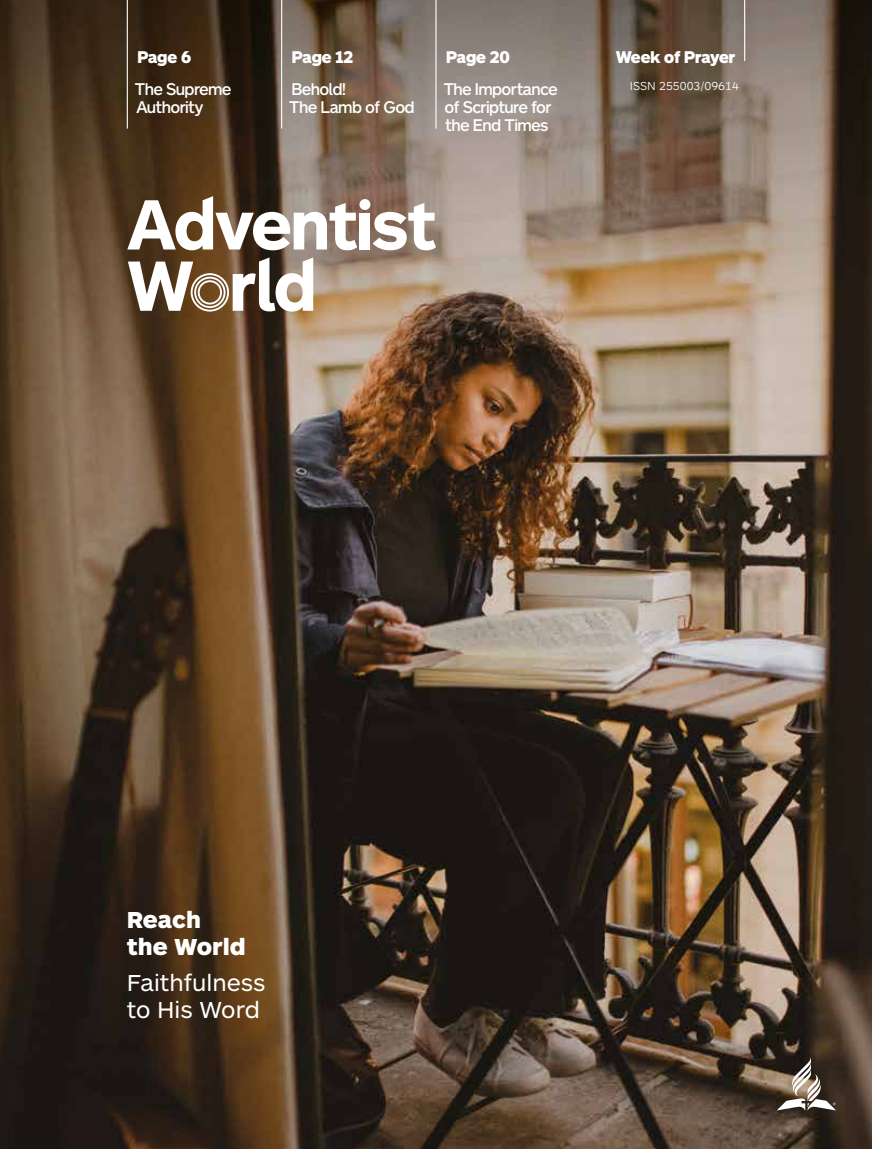
<style>
.page{position:relative;width:872px;height:1149px;background:#fff}
.page>*{position:absolute;margin:0;border:0;box-sizing:border-box;transform-origin:0 0}
.t1{font:24px/27px "ARS Maquette Pro";color:#fff}
.t2{font:900 24px/27px "ARS Maquette Pro";color:#fff}
.t3{font:500 16.5px/18px "ARS Maquette Pro";color:#fff}
.t4{font:900 16.5px "ARS Maquette Pro";letter-spacing:-.005em;color:#fff}
.t5{font:300 12px "ARS Maquette Pro";color:#fff}
</style>
<div class="page">
<img style="left:0;top:0;width:872px;height:1148px">
<div style="left:359px;top:213px;width:11px;height:36px;background:#fff"></div>
<svg style="left:373px;top:203px;width:63px;height:47px"></svg>
<svg style="left:127px;top:196px;width:230px;height:54px"></svg>
<div style="left:359px;top:199px;width:11px;height:11px;background:#fff;border-radius:50%"></div>
<svg style="left:128px;top:257px;width:185px;height:54px"></svg>
<svg style="left:777px;top:1057px;width:58px;height:53px"></svg>
<hr style="left:744px;top:0;width:1px;height:61px;background:#fff">
<hr style="left:435px;top:0;width:1px;height:129px;background:#fff">
<hr style="left:281px;top:0;width:1px;height:129px;background:#fff">
<hr style="left:127px;top:0;width:1px;height:129px;background:#fff">
<p class="t4" style="left:292px;top:47px;width:63px">Page 12</p>
<p class="t3" style="left:289px;top:79px;width:126px">Behold!<br>The Lamb of God</p>
<p class="t4" style="left:446px;top:47px;width:65px">Page 20</p>
<p class="t3" style="left:444px;top:79px;width:115px">The Importance of Scripture for the End Times</p>
<p class="t4" style="left:137px;top:47px;width:55px">Page 6</p>
<p class="t4" style="left:615px;top:47px;width:121px">Week of Prayer</p>
<p class="t3" style="left:135px;top:79px;width:98px">The Supreme<br>Authority</p>
<p class="t5" style="left:630px;top:78px;width:110px">ISSN 255003/09614</p>
<h1 class="t2" style="left:127px;top:904px;width:121px">Reach the World</h1>
<h1 class="t1" style="left:127px;top:967px;width:140px">Faithfulness to His Word</h1>
</div>
